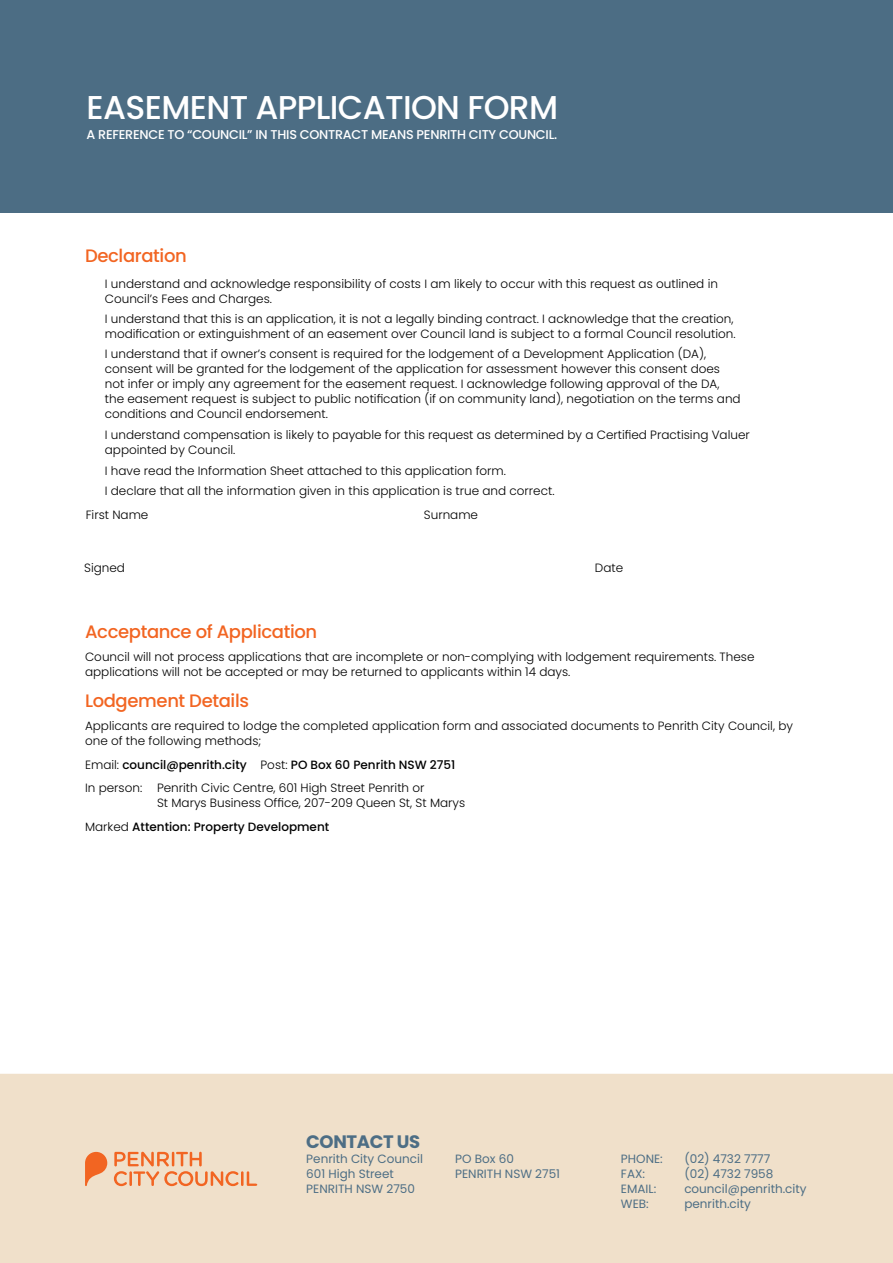
<style>
.page{position:relative;width:893px;height:1263px;background:#fff}
.page>*{position:absolute;margin:0;border:0;box-sizing:border-box;transform-origin:0 0}
.Section_Heading{font:500 33px "Poppins";letter-spacing:-.02em;color:#fff}
.Section_Sub_Heading{font:500 18px "Poppins";letter-spacing:-.02em;color:#f26522}
.t1{font:700 18px "Poppins";letter-spacing:-.02em;color:#4d6e85}
.Section_Heading-2{font:500 12.75px "Poppins";letter-spacing:-.02em;color:#fff}
.Section_Body_Text{font:300 12px/15px "Poppins";color:#000}
.t2{font:12px "Poppins";color:#4d6e85}
.Section_Body_Text-2{font:500 12px "Poppins";color:#000}
.s1{font-weight:300}
</style>
<div class="page">
<div style="left:0;top:1074px;width:893px;height:189px;background:#f0e0ca"></div>
<svg style="left:114px;top:1152px;width:143px;height:34px;background:#f0bf9d"></svg>
<svg style="left:85px;top:1152px;width:22px;height:34px"></svg>
<div style="left:0;top:0;width:893px;height:213px;background:#4c6d84"></div>
<h1 class="Section_Heading" style="left:87px;top:88px;width:473px">EASEMENT APPLICATION FORM</h1>
<h1 class="Section_Heading-2" style="left:87px;top:127px;width:472px">A REFERENCE TO “COUNCIL” IN THIS CONTRACT MEANS PENRITH CITY COUNCIL.</h1>
<h2 class="Section_Sub_Heading" style="left:85px;top:245px;width:103px">Declaration</h2>
<p class="Section_Body_Text" style="left:105px;top:276px;width:615px">I understand and acknowledge responsibility of costs I am likely to occur with this request as outlined in<br>Council’s Fees and Charges.</p>
<p class="Section_Body_Text" style="left:105px;top:312px;width:632px">I understand that this is an application, it is not a legally binding contract. I acknowledge that the creation, modification or extinguishment of an easement over Council land is subject to a formal Council resolution.</p>
<p class="Section_Body_Text" style="left:105px;top:347px;width:637px">I understand that if owner’s consent is required for the lodgement of a Development Application (DA), consent will be granted for the lodgement of the application for assessment however this consent does not infer or imply any agreement for the easement request. I acknowledge following approval of the DA, the easement request is subject to public notification (if on community land), negotiation on the terms and conditions and Council endorsement.</p>
<p class="Section_Body_Text" style="left:105px;top:428px;width:647px">I understand compensation is likely to payable for this request as determined by a Certified Practising Valuer appointed by Council.</p>
<p class="Section_Body_Text" style="left:105px;top:463px;width:403px">I have read the Information Sheet attached to this application form.</p>
<p class="Section_Body_Text" style="left:105px;top:483px;width:451px">I declare that all the information given in this application is true and correct.</p>
<p class="Section_Body_Text" style="left:86px;top:508px;width:64px">First Name</p>
<p class="Section_Body_Text" style="left:424px;top:508px;width:56px">Surname</p>
<p class="Section_Body_Text" style="left:84px;top:561px;width:42px">Signed</p>
<p class="Section_Body_Text" style="left:595px;top:561px;width:30px">Date</p>
<h2 class="Section_Sub_Heading" style="left:85px;top:621px;width:234px">Acceptance of Application</h2>
<p class="Section_Body_Text" style="left:85px;top:649px;width:671px">Council will not process applications that are incomplete or non-complying with lodgement requirements. These applications will not be accepted or may be returned to applicants within 14 days.</p>
<h2 class="Section_Sub_Heading" style="left:85px;top:690px;width:165px">Lodgement Details</h2>
<p class="Section_Body_Text" style="left:85px;top:719px;width:709px">Applicants are required to lodge the completed application form and associated documents to Penrith City Council, by one of the following methods;</p>
<p class="Section_Body_Text-2" style="left:85px;top:758px;width:372px"><span class="s1">Email:</span> council@penrith.city <span class="s1">Post:</span> PO Box 60 Penrith NSW 2751</p>
<p class="Section_Body_Text" style="left:85px;top:781px;width:341px">In person: Penrith Civic Centre, 601 High Street Penrith or</p>
<p class="Section_Body_Text" style="left:157px;top:796px;width:310px">St Marys Business Office, 207-209 Queen St, St Marys</p>
<p class="Section_Body_Text-2" style="left:85px;top:820px;width:246px"><span class="s1">Marked</span> Attention: Property Development</p>
<h2 class="t1" style="left:306px;top:1131px;width:115px">CONTACT US</h2>
<p class="t2" style="left:306px;top:1151px;width:118px">Penrith City Council</p>
<p class="t2" style="left:455px;top:1151px;width:60px">PO Box 60</p>
<p class="t2" style="left:621px;top:1151px;width:43px">PHONE:</p>
<p class="t2" style="left:684px;top:1151px;width:88px">(02) 4732 7777</p>
<p class="t2" style="left:306px;top:1166px;width:89px">601 High Street</p>
<p class="t2" style="left:455px;top:1166px;width:107px">PENRITH NSW 2751</p>
<p class="t2" style="left:621px;top:1166px;width:26px">FAX:</p>
<p class="t2" style="left:684px;top:1166px;width:91px">(02) 4732 7958</p>
<p class="t2" style="left:306px;top:1181px;width:110px">PENRITH NSW 2750</p>
<p class="t2" style="left:621px;top:1181px;width:37px">EMAIL:</p>
<p class="t2" style="left:684px;top:1181px;width:124px">council@penrith.city</p>
<p class="t2" style="left:621px;top:1196px;width:29px">WEB:</p>
<p class="t2" style="left:684px;top:1196px;width:68px">penrith.city</p>
</div>
